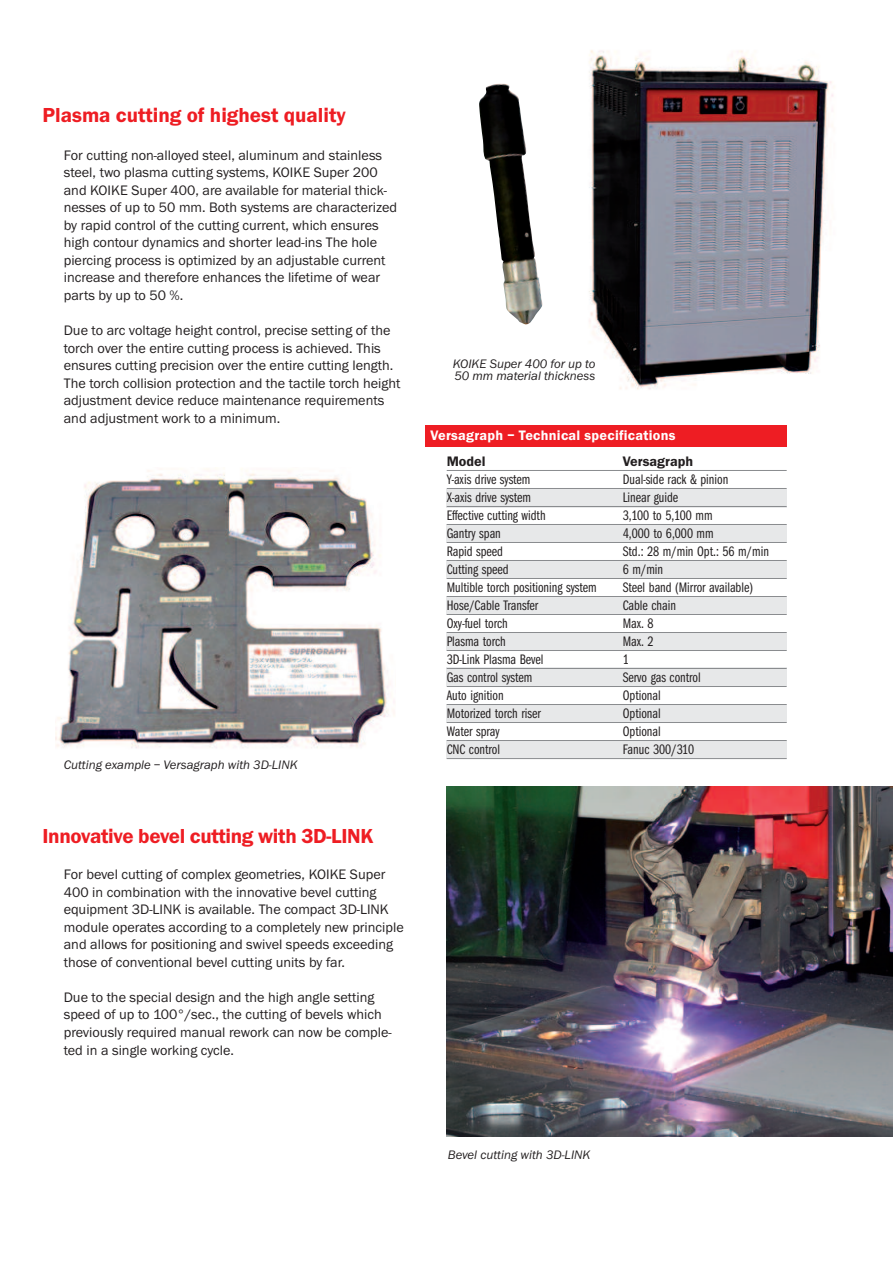
<style>
.page{position:relative;width:893px;height:1263px;background:#fff}
.page>*{position:absolute;margin:0;border:0;box-sizing:border-box;transform-origin:0 0}
.t1{font:600 21px "Franklin Gothic EF";letter-spacing:-.015em;color:#ee1d23}
.t2{font:14.25px/17.5px "Franklin Gothic EF";color:#231f20}
.t3{font:14.25px "Franklin Gothic EF Book Comp";color:#231f20}
.t4{font:600 14.25px "Franklin Gothic EF";letter-spacing:.02em;color:#fff}
.t5{font:600 14.25px "Franklin Gothic EF";color:#231f20}
.t6{font:italic 12.75px/12px "Franklin Gothic EF";color:#231f20}
</style>
<div class="page">
<div style="left:446px;top:740px;width:341px;height:18px;background:#e7e8e9"></div>
<div style="left:446px;top:705px;width:341px;height:18px;background:#e7e8e9"></div>
<div style="left:446px;top:668px;width:341px;height:18px;background:#e7e8e9"></div>
<div style="left:446px;top:632px;width:341px;height:18px;background:#e7e8e9"></div>
<div style="left:446px;top:596px;width:341px;height:18px;background:#e7e8e9"></div>
<div style="left:446px;top:560px;width:341px;height:18px;background:#e7e8e9"></div>
<div style="left:446px;top:525px;width:341px;height:18px;background:#e7e8e9"></div>
<div style="left:446px;top:489px;width:341px;height:18px;background:#e7e8e9"></div>
<img style="left:446px;top:787px;width:447px;height:349px">
<div style="left:425px;top:425px;width:362px;height:21px;background:#ee1d23"></div>
<hr style="left:447px;top:470px;width:340px;height:1px;background:#8a8c8f">
<hr style="left:447px;top:488px;width:340px;height:1px;background:#8a8c8f">
<hr style="left:447px;top:506px;width:340px;height:1px;background:#8a8c8f">
<hr style="left:447px;top:524px;width:340px;height:1px;background:#8a8c8f">
<hr style="left:447px;top:542px;width:340px;height:1px;background:#8a8c8f">
<hr style="left:447px;top:560px;width:340px;height:1px;background:#8a8c8f">
<hr style="left:447px;top:578px;width:340px;height:1px;background:#8a8c8f">
<hr style="left:447px;top:596px;width:340px;height:1px;background:#8a8c8f">
<hr style="left:447px;top:614px;width:340px;height:1px;background:#8a8c8f">
<hr style="left:447px;top:632px;width:340px;height:1px;background:#8a8c8f">
<hr style="left:447px;top:650px;width:340px;height:1px;background:#8a8c8f">
<hr style="left:447px;top:668px;width:340px;height:1px;background:#8a8c8f">
<hr style="left:447px;top:686px;width:340px;height:1px;background:#8a8c8f">
<hr style="left:447px;top:704px;width:340px;height:1px;background:#8a8c8f">
<hr style="left:447px;top:722px;width:340px;height:1px;background:#8a8c8f">
<hr style="left:447px;top:740px;width:340px;height:1px;background:#8a8c8f">
<hr style="left:447px;top:758px;width:340px;height:1px;background:#8a8c8f">
<img style="left:55px;top:468px;width:334px;height:280px">
<img style="left:589px;top:50px;width:246px;height:340px">
<img style="left:479px;top:83px;width:64px;height:242px">
<h1 class="t1" style="left:43px;top:103px;width:305px">Plasma cutting of highest quality</h1>
<p class="t2" style="left:64px;top:146px;width:335px">For cutting non-alloyed steel, aluminum and stainless steel, two plasma cutting systems, KOIKE Super 200 and KOIKE Super 400, are available for material thick&shy;nesses of up to 50 mm. Both systems are characterized by rapid control of the cutting current, which ensures high contour dynamics and shorter lead-ins The hole piercing process is optimized by an adjustable current increase and therefore enhances the lifetime of wear parts by up to 50 %.</p>
<p class="t2" style="left:64px;top:321px;width:338px">Due to arc voltage height control, precise setting of the torch over the entire cutting process is achieved. This ensures cutting precision over the entire cutting length.<br>The torch collision protection and the tactile torch height adjustment device reduce maintenance requirements and adjustment work to a minimum.</p>
<p class="t6" style="left:64px;top:759px;width:235px">Cutting example – Versagraph with 3D-LINK</p>
<h1 class="t1" style="left:43px;top:823px;width:333px">Innovative bevel cutting with 3D-LINK</h1>
<p class="t2" style="left:64px;top:865px;width:342px">For bevel cutting of complex geometries, KOIKE Super 400 in combination with the innovative bevel cutting equipment 3D-LINK is available. The compact 3D-LINK module operates according to a completely new principle and allows for positioning and swivel speeds exceeding those of conventional bevel cutting units by far.</p>
<p class="t2" style="left:64px;top:988px;width:329px">Due to the special design and the high angle setting speed of up to 100°/sec., the cutting of bevels which previously required manual rework can now be comple&shy;ted in a single working cycle.</p>
<p class="t6" style="left:453px;top:357px;width:144px">KOIKE Super 400 for up to<br>50 mm material thickness</p>
<p class="t4" style="left:430px;top:427px;width:247px">Versagraph – Technical specifications</p>
<p class="t5" style="left:447px;top:452px;width:40px">Model</p>
<p class="t5" style="left:623px;top:452px;width:72px">Versagraph</p>
<p class="t3" style="left:447px;top:470px;width:85px">Y-axis drive system</p>
<p class="t3" style="left:623px;top:470px;width:107px">Dual-side rack &amp; pinion</p>
<p class="t3" style="left:447px;top:488px;width:86px">X-axis drive system</p>
<p class="t3" style="left:623px;top:488px;width:57px">Linear guide</p>
<p class="t3" style="left:447px;top:506px;width:100px">Effective cutting width</p>
<p class="t3" style="left:623px;top:506px;width:91px">3,100 to 5,100 mm</p>
<p class="t3" style="left:447px;top:524px;width:56px">Gantry span</p>
<p class="t3" style="left:623px;top:524px;width:92px">4,000 to 6,000 mm</p>
<p class="t3" style="left:447px;top:542px;width:58px">Rapid speed</p>
<p class="t3" style="left:623px;top:542px;width:148px">Std.: 28 m/min Opt.: 56 m/min</p>
<p class="t3" style="left:447px;top:560px;width:64px">Cutting speed</p>
<p class="t3" style="left:623px;top:560px;width:42px">6 m/min</p>
<p class="t3" style="left:447px;top:578px;width:151px">Multible torch positioning system</p>
<p class="t3" style="left:623px;top:578px;width:132px">Steel band (Mirror available)</p>
<p class="t3" style="left:447px;top:596px;width:93px">Hose/Cable Transfer</p>
<p class="t3" style="left:623px;top:596px;width:55px">Cable chain</p>
<p class="t3" style="left:447px;top:614px;width:62px">Oxy-fuel torch</p>
<p class="t3" style="left:623px;top:614px;width:32px">Max. 8</p>
<p class="t3" style="left:447px;top:632px;width:61px">Plasma torch</p>
<p class="t3" style="left:623px;top:632px;width:32px">Max. 2</p>
<p class="t3" style="left:447px;top:650px;width:98px">3D-Link Plasma Bevel</p>
<p class="t3" style="left:623px;top:650px;width:8px">1</p>
<p class="t3" style="left:447px;top:668px;width:87px">Gas control system</p>
<p class="t3" style="left:623px;top:668px;width:80px">Servo gas control</p>
<p class="t3" style="left:447px;top:686px;width:58px">Auto ignition</p>
<p class="t3" style="left:623px;top:686px;width:40px">Optional</p>
<p class="t3" style="left:447px;top:704px;width:96px">Motorized torch riser</p>
<p class="t3" style="left:623px;top:704px;width:40px">Optional</p>
<p class="t3" style="left:447px;top:722px;width:54px">Water spray</p>
<p class="t3" style="left:623px;top:722px;width:40px">Optional</p>
<p class="t3" style="left:447px;top:740px;width:55px">CNC control</p>
<p class="t3" style="left:623px;top:740px;width:73px">Fanuc 300/310</p>
<p class="t6" style="left:448px;top:1149px;width:144px">Bevel cutting with 3D-LINK</p>
</div>
